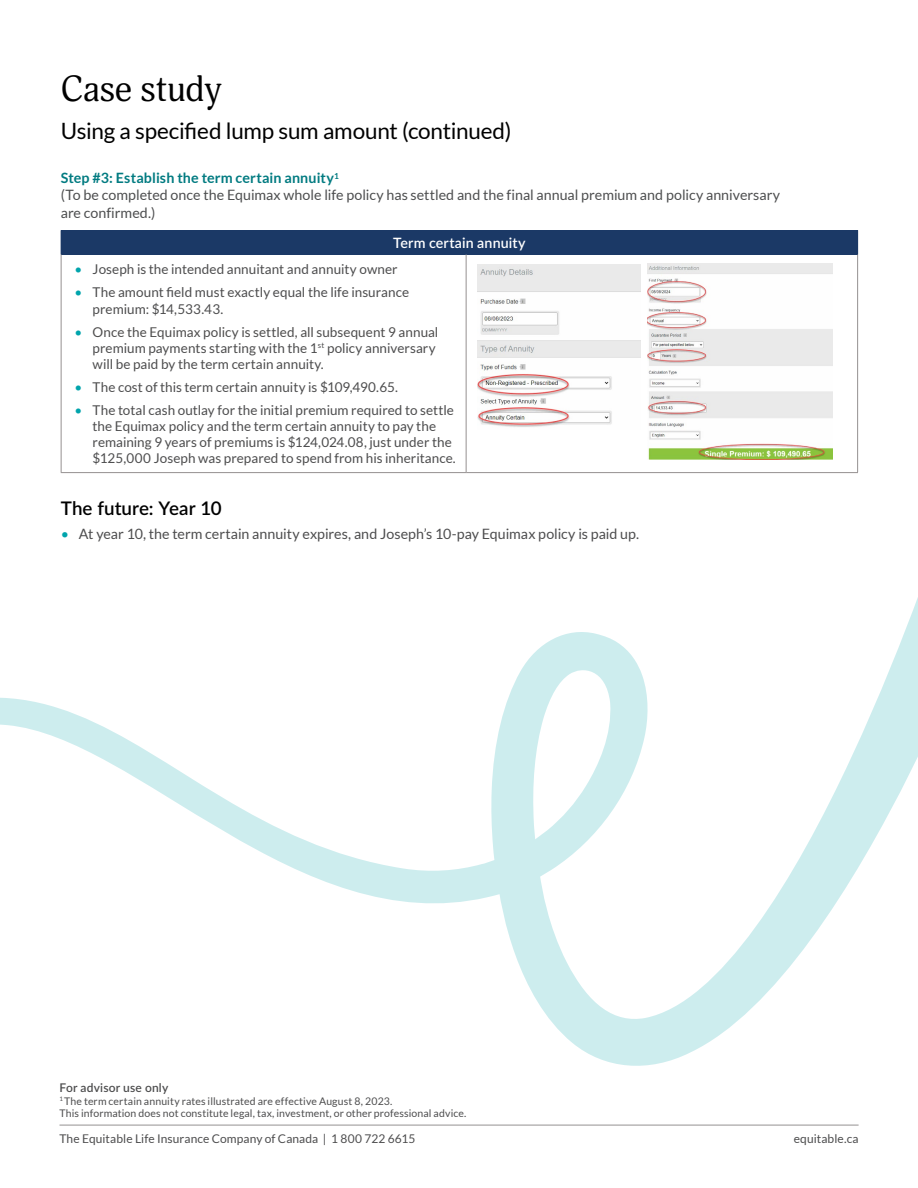
<style>
.page{position:relative;width:918px;height:1188px;background:#fff}
.page>*{position:absolute;margin:0;border:0;box-sizing:border-box;transform-origin:0 0}
.t1{font:35.7px "Adonis";letter-spacing:-.005em;color:#000}
.t2{font:22.5px "Lato";letter-spacing:-.015em;color:#000}
.t3{font:600 18.75px "Lato";letter-spacing:.005em;color:#000}
.t4{font:14.25px/17.1px "Lato";color:#4d4e4f}
.t5{font:14.25px "Lato";color:#4d4d4e}
.t6{font:600 14.25px "Lato";letter-spacing:.01em;color:#fff}
.t7{font:13.5px/16.2px "Lato";letter-spacing:.005em;color:#4d4d4e}
.t8{font:12px "Lato";letter-spacing:.01em;color:#4d4d4e}
.t9{font:600 12px "Lato";letter-spacing:.015em;color:#4d4d4e}
.t10{font:10.5px/12.6px "Lato";letter-spacing:.01em;color:#4d4d4e}
.s1{font-weight:700;color:#027b81}
.s2{color:#00a4ac}
.s3{color:#4e4d4d}
</style>
<div class="page">
<hr style="left:59px;top:1125px;width:800px;height:1px;background:#959191">
<svg style="left:0;top:597px;width:918px;height:469px"></svg>
<div style="left:61px;top:230px;width:797px;height:24px;background:#1b3966"></div>
<hr style="left:61px;top:254px;width:1px;height:218px;background:#959191">
<hr style="left:466px;top:254px;width:1px;height:218px;background:#959191">
<hr style="left:857px;top:254px;width:1px;height:218px;background:#959191">
<hr style="left:61px;top:472px;width:405px;height:1px;background:#959191">
<hr style="left:466px;top:472px;width:392px;height:1px;background:#959191">
<img style="left:477px;top:264px;width:163px;height:163px">
<img style="left:647px;top:264px;width:185px;height:195px">
<h1 class="t1" style="left:61px;top:68px;width:162px">Case study</h1>
<h2 class="t2" style="left:61px;top:118px;width:452px">Using a specified lump sum amount (continued)</h2>
<p class="t4" style="left:61px;top:170px;width:721px"><span class="s1">Step #3: Establish the term certain annuity</span><sup>1<br></sup>(To be completed once the Equimax whole life policy has settled and the final annual premium and policy anniversary are confirmed.)</p>
<p class="t6" style="left:393px;top:233px;width:134px">Term certain annuity</p>
<p class="t7" style="left:75px;top:261px;width:325px"><span class="s2">•</span> Joseph is the intended annuitant and annuity owner</p>
<p class="t7" style="left:93px;top:284px;width:318px;text-indent:-18px"><span class="s2">•</span> The amount field must exactly equal the life insurance premium: $14,533.43.</p>
<p class="t7" style="left:93px;top:323px;width:347px;text-indent:-18px"><span class="s2">•</span> <span class="s3">Once the Equimax policy is settled, all subsequent 9 annual </span>premium payments starting with the 1<sup>st</sup> policy anniversary will be paid by the term certain annuity.</p>
<p class="t7" style="left:75px;top:379px;width:325px"><span class="s2">•</span> The cost of this term certain annuity is $109,490.65.</p>
<p class="t7" style="left:93px;top:402px;width:365px;text-indent:-18px"><span class="s2">•</span> The total cash outlay for the initial premium required to settle the Equimax policy and the term certain annuity to pay the remaining 9 years of premiums is $124,024.08, just under the $125,000 Joseph was prepared to spend from his inheritance.</p>
<h3 class="t3" style="left:61px;top:494px;width:162px">The future: Year 10</h3>
<p class="t5" style="left:61px;top:526px;width:580px"><span class="s2">•</span> At year 10, the term certain annuity expires, and Joseph’s 10-pay Equimax policy is paid up.</p>
<p class="t9" style="left:59px;top:1079px;width:110px">For advisor use only</p>
<p class="t10" style="left:59px;top:1095px;width:408px"><sup>1</sup> The term certain annuity rates illustrated are effective August 8, 2023.<br>This information does not constitute legal, tax, investment, or other professional advice.</p>
<p class="t8" style="left:59px;top:1132px;width:358px">The Equitable Life Insurance Company of Canada | 1 800 722 6615</p>
<p class="t8" style="left:794px;top:1132px;width:66px">equitable.ca</p>
</div>
